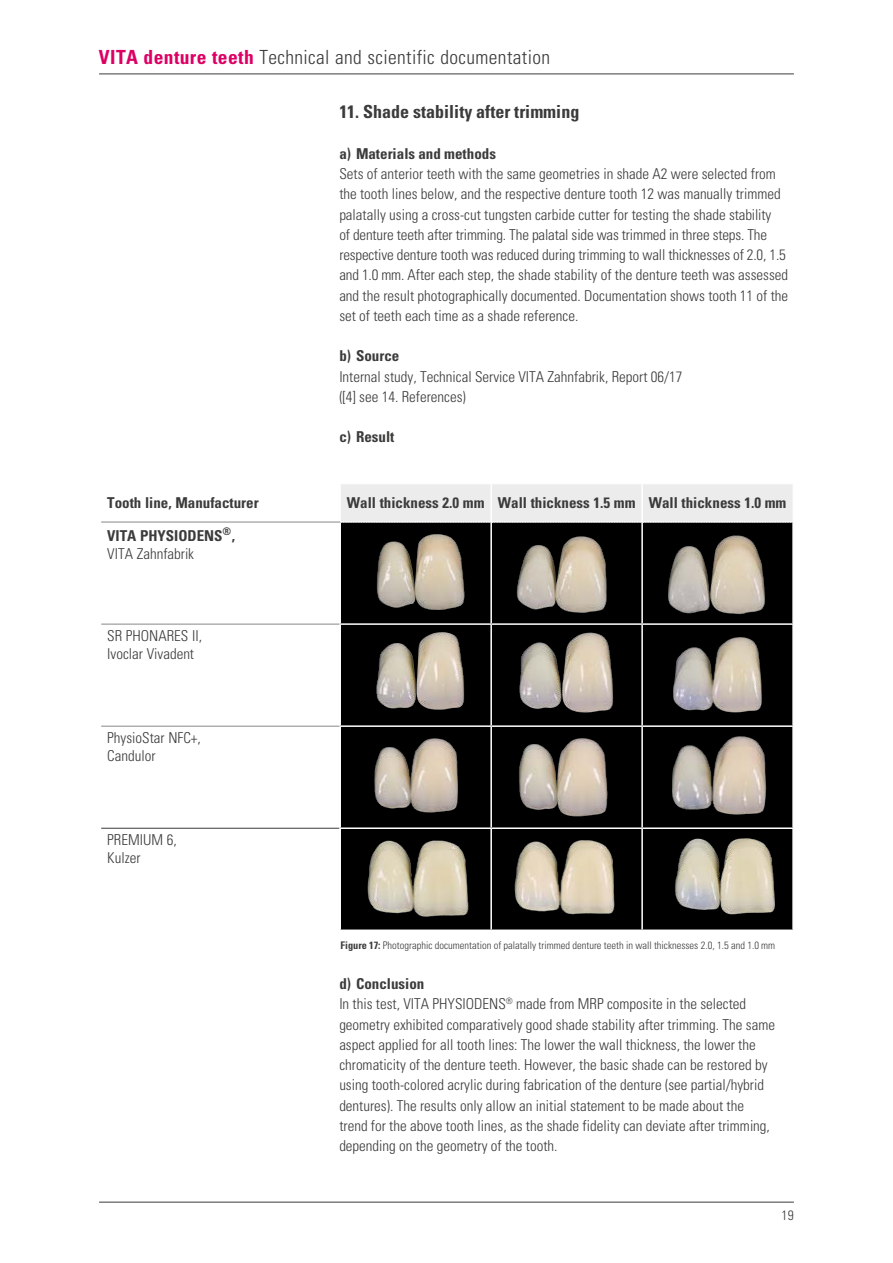
<style>
.page{position:relative;width:893px;height:1263px;background:#fff}
.page>*{position:absolute;margin:0;border:0;box-sizing:border-box;transform-origin:0 0}
.t1{font:300 condensed 19.5px "Univers LT Std";letter-spacing:.02em;color:#3b3b3a}
.t2{font:700 condensed 18px "Univers LT Std";color:#3b3b3a}
.t3{font:300 condensed 15px/20.2px "Univers LT Std";color:#3b3b3a}
.t4{font:700 condensed 15px/18px "Univers LT Std";color:#3b3b3a}
.t5{font:300 condensed 13.5px "Univers LT Std";color:#3b3b3a}
.t6{font:300 condensed 10.5px "Univers LT Std";color:#3b3b3a}
.s1{font-weight:700;color:#dd0064}
.s2{font-weight:300}
.s3{font-weight:700}
</style>
<div class="page">
<hr style="left:99px;top:74px;width:695px;height:1px;background:#3b3b3a">
<hr style="left:99px;top:1202px;width:695px;height:1px;background:#3b3b3a">
<div style="left:341px;top:523px;width:451px;height:406px;background:#000"></div>
<hr style="left:101px;top:828px;width:238px;height:1px;background:#3b3b3a">
<hr style="left:490px;top:522px;width:2px;height:101px;background:#fff">
<hr style="left:641px;top:522px;width:2px;height:101px;background:#fff">
<hr style="left:490px;top:625px;width:2px;height:100px;background:#fff">
<hr style="left:641px;top:625px;width:2px;height:100px;background:#fff">
<hr style="left:490px;top:727px;width:2px;height:100px;background:#fff">
<hr style="left:641px;top:727px;width:2px;height:100px;background:#fff">
<hr style="left:490px;top:829px;width:2px;height:100px;background:#fff">
<hr style="left:641px;top:829px;width:2px;height:100px;background:#fff">
<hr style="left:339px;top:623px;width:152px;height:2px;background:#fff">
<hr style="left:491px;top:623px;width:151px;height:2px;background:#fff">
<hr style="left:642px;top:623px;width:152px;height:2px;background:#fff">
<hr style="left:339px;top:725px;width:152px;height:2px;background:#fff">
<hr style="left:491px;top:725px;width:151px;height:2px;background:#fff">
<hr style="left:642px;top:725px;width:152px;height:2px;background:#fff">
<hr style="left:339px;top:827px;width:152px;height:2px;background:#fff">
<hr style="left:491px;top:827px;width:151px;height:2px;background:#fff">
<hr style="left:642px;top:827px;width:152px;height:2px;background:#fff">
<div style="left:340px;top:484px;width:453px;height:39px;background:#ececed"></div>
<hr style="left:490px;top:484px;width:2px;height:38px;background:#fff">
<hr style="left:641px;top:484px;width:2px;height:38px;background:#fff">
<hr style="left:101px;top:522px;width:239px;height:1px;background:#878786">
<hr style="left:101px;top:624px;width:238px;height:1px;background:#878786">
<hr style="left:101px;top:726px;width:238px;height:1px;background:#878786">
<img style="left:354px;top:530px;width:127px;height:85px">
<img style="left:500px;top:533px;width:122px;height:86px">
<img style="left:657px;top:532px;width:124px;height:87px">
<img style="left:356px;top:629px;width:129px;height:86px">
<img style="left:502px;top:630px;width:125px;height:86px">
<img style="left:662px;top:631px;width:119px;height:87px">
<img style="left:350px;top:734px;width:128px;height:87px">
<img style="left:499px;top:735px;width:129px;height:86px">
<img style="left:654px;top:732px;width:121px;height:87px">
<img style="left:357px;top:836px;width:125px;height:86px">
<img style="left:499px;top:834px;width:121px;height:87px">
<img style="left:661px;top:834px;width:121px;height:86px">
<h1 class="t1" style="left:99px;top:45px;width:453px"><span class="s1">VITA denture teeth</span> Technical and scientific documentation</h1>
<p class="t2" style="left:339px;top:101px;width:241px">11. Shade stability after trimming</p>
<p class="t4" style="left:339px;top:144px;width:158px">a) Materials and methods</p>
<p class="t3" style="left:339px;top:164px;width:450px">Sets of anterior teeth with the same geometries in shade A2 were selected from the tooth lines below, and the respective denture tooth 12 was manually trimmed palatally using a cross-cut tungsten carbide cutter for testing the shade stability<br>of denture teeth after trimming. The palatal side was trimmed in three steps. The respective denture tooth was reduced during trimming to wall thicknesses of 2.0, 1.5 and 1.0 mm. After each step, the shade stability of the denture teeth was assessed and the result photographically documented. Documentation shows tooth 11 of the set of teeth each time as a shade reference.</p>
<p class="t4" style="left:339px;top:347px;width:61px">b) Source</p>
<p class="t3" style="left:339px;top:366px;width:345px">Internal study, Technical Service VITA Zahnfabrik, Report 06/17 ([4] see 14. References)</p>
<p class="t4" style="left:339px;top:428px;width:57px">c) Result</p>
<p class="t4" style="left:107px;top:494px;width:153px">Tooth line, Manufacturer</p>
<p class="t4" style="left:347px;top:494px;width:441px">Wall thickness 2.0 mm Wall thickness 1.5 mm Wall thickness 1.0 mm</p>
<p class="t4" style="left:107px;top:526px;width:130px">VITA PHYSIODENS<sup>®</sup>,<br><span class="s2">VITA Zahnfabrik</span></p>
<p class="t3" style="left:107px;top:626px;width:96px;line-height:18px">SR PHONARES II,<br>Ivoclar Vivadent</p>
<p class="t3" style="left:107px;top:728px;width:95px;line-height:18px">PhysioStar NFC+,<br>Candulor</p>
<p class="t3" style="left:107px;top:830px;width:71px;line-height:18px">PREMIUM 6,<br>Kulzer</p>
<p class="t6" style="left:341px;top:939px;width:436px"><span class="s3">Figure 17:</span> Photographic documentation of palatally trimmed denture teeth in wall thicknesses 2.0, 1.5 and 1.0 mm</p>
<p class="t3" style="left:339px;top:974px;width:437px"><span class="s3">d) Conclusion<br></span>In this test, VITA PHYSIODENS<sup>®</sup> made from MRP composite in the selected geometry exhibited comparatively good shade stability after trimming. The same aspect applied for all tooth lines: The lower the wall thickness, the lower the chromaticity of the denture teeth. However, the basic shade can be restored by using tooth-colored acrylic during fabrication of the denture (see partial/hybrid dentures). The results only allow an initial statement to be made about the trend for the above tooth lines, as the shade fidelity can deviate after trimming, depending on the geometry of the tooth.</p>
<p class="t5" style="left:782px;top:1206px;width:14px">19</p>
</div>
